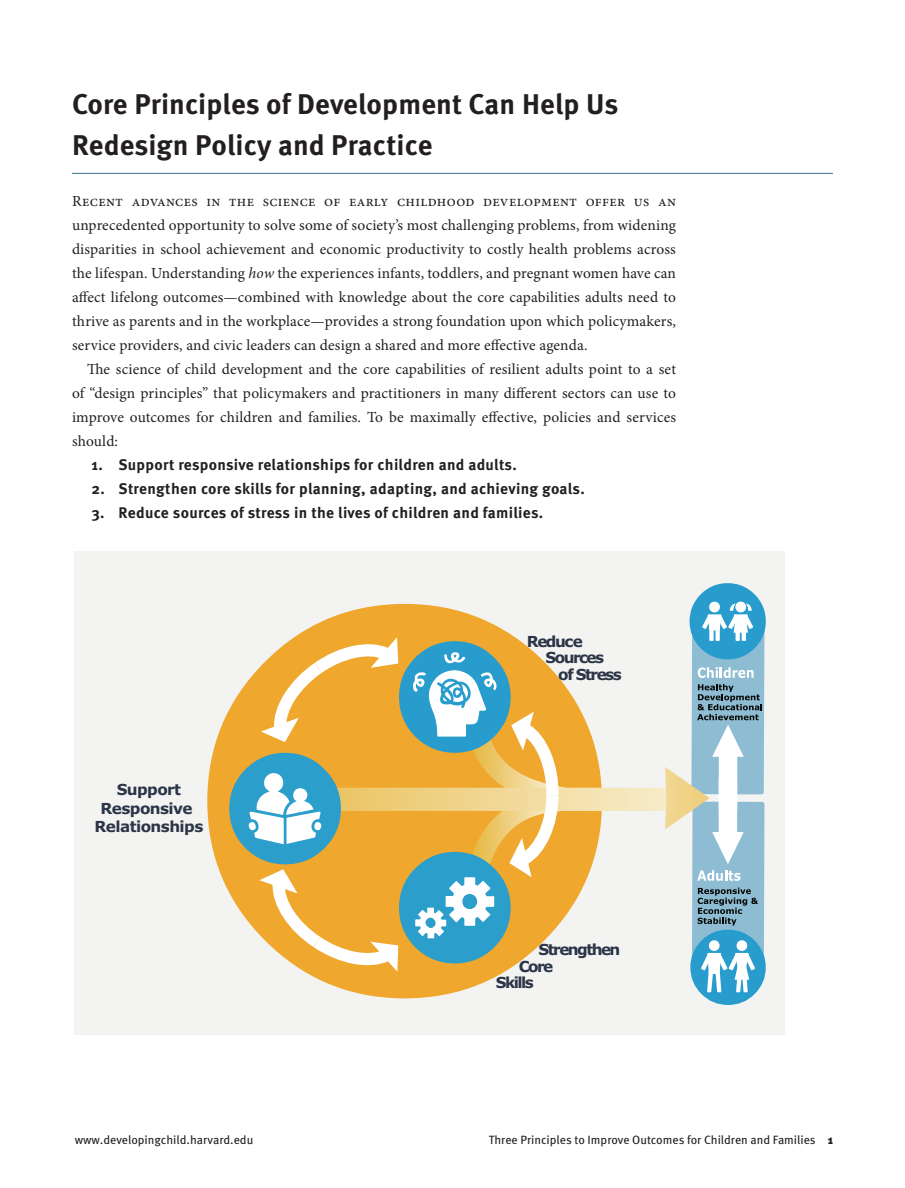
<style>
.page{position:relative;width:905px;height:1188px;background:#fff}
.page>*{position:absolute;margin:0;border:0;box-sizing:border-box;transform-origin:0 0}
.subhed_1{font:700 28.5px/40.5px "Meta OT";letter-spacing:.005em;color:#231f20}
.intro_text_no_indent{font:15.3px/24px "Minion Pro";letter-spacing:.02em;color:#231f20;text-align:justify}
.t1{font:700 15.3px "Meta OT";letter-spacing:.02em;color:#231f20}
.t2{font:700 15.15px/32.7px "Verdana";letter-spacing:-.1em;color:#2b3547}
.t3{font:700 15.15px/18.3px "Verdana";letter-spacing:-.035em;color:#2b3547;text-align:center}
.sidebar1_text{font:12px "Meta OT";color:#231f20}
.s1{font-style:italic}
.s2{font-weight:900}
</style>
<div class="page">
<hr style="left:72px;top:173px;width:760px;height:1px;background:#386e8f">
<div style="left:74px;top:552px;width:710px;height:483px;background:#f3f4f2"></div>
<svg style="left:207px;top:710px;width:22px;height:182px;fill:#efa72e"></svg>
<svg style="left:229px;top:583px;width:536px;height:422px"></svg>
<p class="subhed_1" style="left:72px;top:85px;width:548px">Core Principles of Development Can Help Us<br>Redesign Policy and Practice</p>
<p class="intro_text_no_indent" style="left:72px;top:189px;width:605px">Recent advances in the science of early childhood development offer us an unprecedented opportunity to solve some of society’s most challenging problems, from widening disparities in school achievement and economic productivity to costly health problems across the lifespan. Understanding <span class="s1">how</span> the experiences infants, toddlers, and pregnant women have can affect lifelong outcomes—combined with knowledge about the core capabilities adults need to thrive as parents and in the workplace—provides a strong foundation upon which policymakers, service providers, and civic leaders can design a shared and more effective agenda.</p>
<p class="intro_text_no_indent" style="left:72px;top:357px;width:605px;text-indent:15px">The science of child development and the core capabilities of resilient adults point to a set of “design principles” that policymakers and practitioners in many different sectors can use to improve outcomes for children and families. To be maximally effective, policies and services should:</p>
<p class="t1" style="left:92px;top:455px;width:427px">1. Support responsive relationships for children and adults.</p>
<p class="t1" style="left:92px;top:479px;width:495px">2. Strengthen core skills for planning, adapting, and achieving goals.</p>
<p class="t1" style="left:92px;top:503px;width:453px">3. Reduce sources of stress in the lives of children and families.</p>
<p class="t3" style="left:95px;top:781px;width:110px">Support<br>Responsive<br>Relationships</p>
<p class="t2" style="left:558px;top:626px;width:65px;text-indent:-31px">Reduce<br>of Stress</p>
<p class="t2" style="left:545px;top:641px;width:60px">Sources</p>
<p class="t2" style="left:538px;top:933px;width:83px">Strengthen</p>
<p class="t2" style="left:518px;top:950px;width:36px">Core</p>
<p class="t2" style="left:495px;top:967px;width:40px">Skills</p>
<p class="sidebar1_text" style="left:75px;top:1132px;width:180px">www.developingchild.harvard.edu</p>
<p class="sidebar1_text" style="left:489px;top:1132px;width:345px">Three Principles to Improve Outcomes for Children and Families <span class="s2">1</span></p>
</div>
